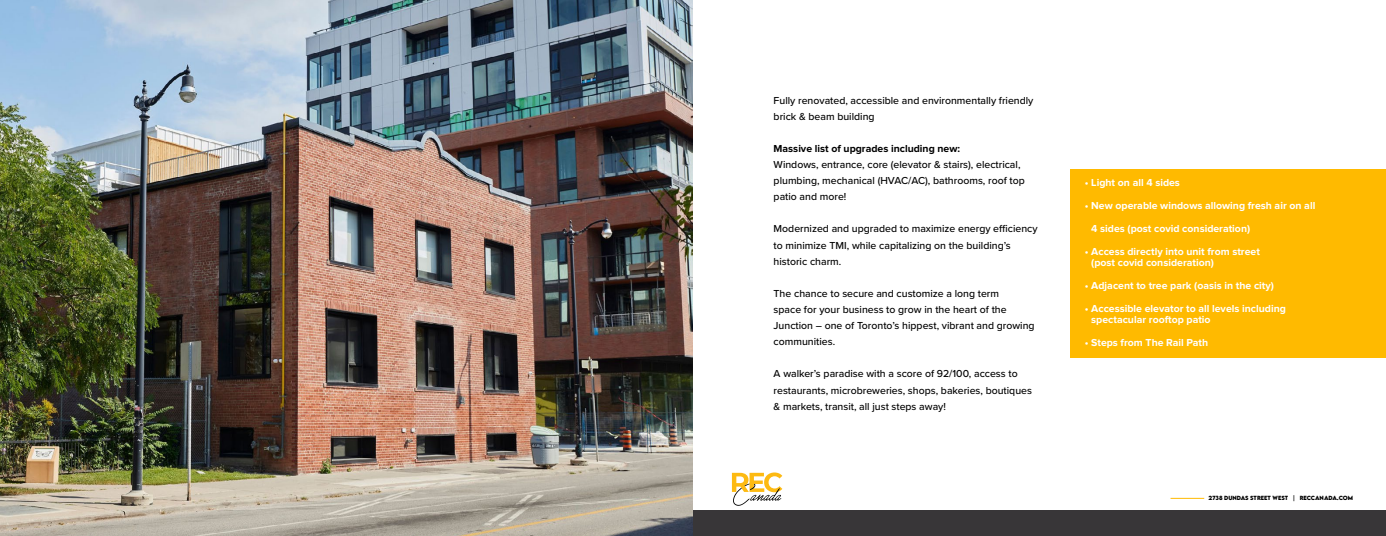
<style>
.page{position:relative;width:1386px;height:536px;background:#fff}
.page>*{position:absolute;margin:0;border:0;box-sizing:border-box;transform-origin:0 0}
.t1{font:500 10.5px/16.1px "Proxima Nova";color:#000}
.t2{font:700 10.5px/10.8px "Proxima Nova";color:#fff}
.t3{font:700 10.5px "Proxima Nova";color:#000}
.t4{font:700 5.34px "LEMONMILK";color:#000}
</style>
<div class="page">
<div style="left:1070px;top:169px;width:316px;height:188px;background:#ffba00"></div>
<img style="left:0;top:0;width:693px;height:536px">
<svg style="left:732px;top:472px;width:50px;height:33px"></svg>
<hr style="left:1171px;top:497px;width:33px;height:1px;background:#ffba00">
<div style="left:693px;top:510px;width:693px;height:26px;background:#383638"></div>
<p class="t1" style="left:774px;top:91px;width:261px">Fully renovated, accessible and environmentally friendly brick &amp; beam building</p>
<p class="t3" style="left:774px;top:142px;width:188px">Massive list of upgrades including new:</p>
<p class="t1" style="left:774px;top:156px;width:253px">Windows, entrance, core (elevator &amp; stairs), electrical, plumbing, mechanical (HVAC/AC), bathrooms, roof top patio and more!</p>
<p class="t1" style="left:774px;top:220px;width:266px">Modernized and upgraded to maximize energy efficiency to minimize TMI, while capitalizing on the building’s historic charm.</p>
<p class="t1" style="left:774px;top:285px;width:262px">The chance to secure and customize a long term<br>space for your business to grow in the heart of the Junction – one of Toronto’s hippest, vibrant and growing communities.</p>
<p class="t1" style="left:774px;top:365px;width:260px">A walker’s paradise with a score of 92/100, access to restaurants, microbreweries, shops, bakeries, boutiques &amp; markets, transit, all just steps away!</p>
<p class="t2" style="left:1085px;top:177px;width:97px">• Light on all 4 sides</p>
<p class="t2" style="left:1091px;top:194px;width:226px;line-height:23.1px;text-indent:-6px">• New operable windows allowing fresh air on all<br>4 sides (post covid consideration)</p>
<p class="t2" style="left:1091px;top:246px;width:170px;text-indent:-6px">• Access directly into unit from street (post covid consideration)</p>
<p class="t2" style="left:1085px;top:280px;width:191px">• Adjacent to tree park (oasis in the city)</p>
<p class="t2" style="left:1091px;top:303px;width:196px;text-indent:-6px">• Accessible elevator to all levels including spectacular rooftop patio</p>
<p class="t2" style="left:1085px;top:337px;width:125px">• Steps from The Rail Path</p>
<p class="t4" style="left:1209px;top:494px;width:146px">2738 DUNDAS STREET WEST | RECCANADA.COM</p>
</div>
